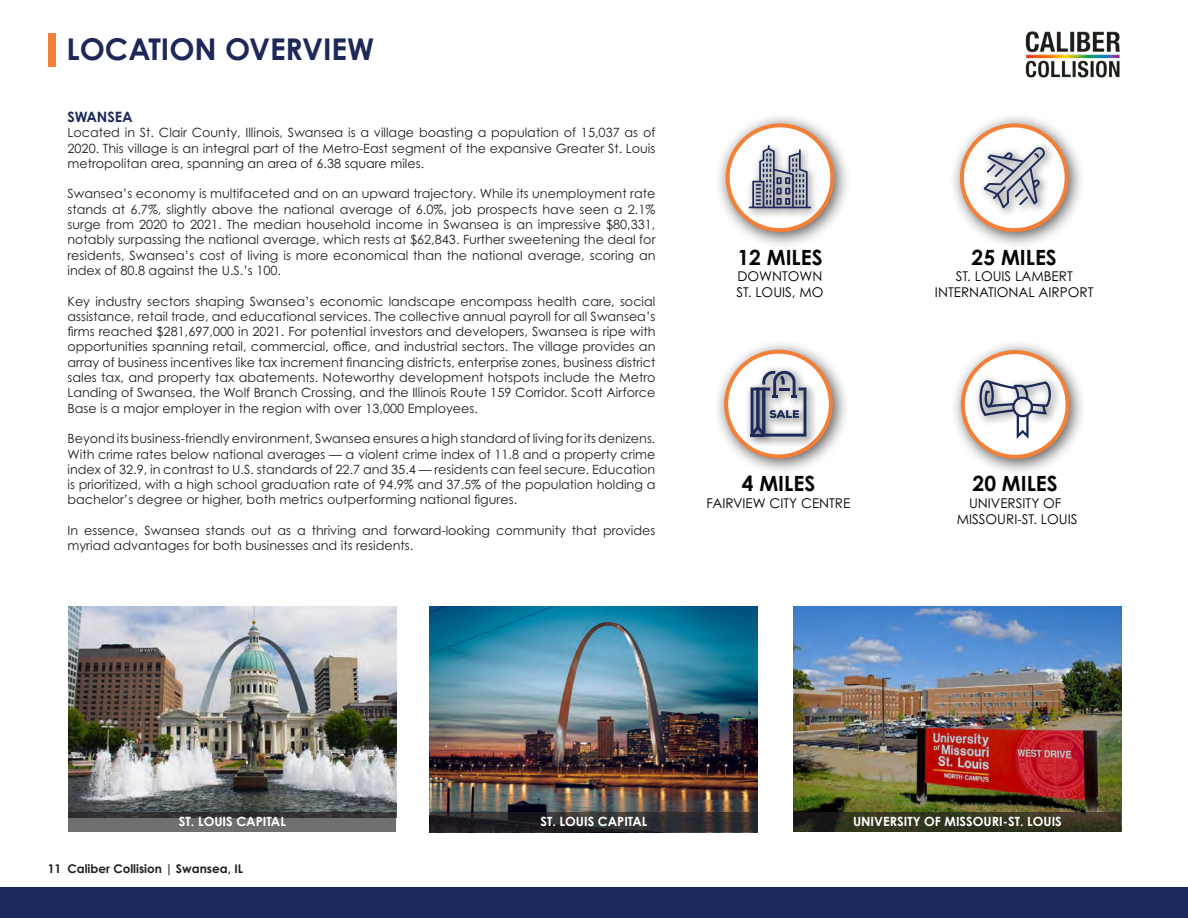
<style>
.page{position:relative;width:1188px;height:918px;background:#fff}
.page>*{position:absolute;margin:0;border:0;box-sizing:border-box;transform-origin:0 0}
.t1{font:700 30px "Century Gothic Pro";color:#1d2859}
.t2{font:700 21px "Century Gothic Pro";color:#040503}
.t3{font:700 14.25px "Century Gothic Pro";color:#1d2859}
.t4{font:13.5px/16.2px "Century Gothic Pro";color:#040503;text-align:center}
.t5{font:12.75px/15.3px "Century Gothic Pro";color:#231f20;text-align:justify}
.t6{font:700 12.75px "Century Gothic Pro";color:#fff}
.t7{font:700 12px "Century Gothic Pro";color:#231f20}
</style>
<div class="page">
<img style="left:1025px;top:31px;width:95px;height:47px">
<img style="left:793px;top:606px;width:328px;height:207px">
<svg style="left:793px;top:813px;width:328px;height:19px;fill:#31341e"></svg>
<img style="left:68px;top:606px;width:328px;height:207px">
<svg style="left:68px;top:813px;width:328px;height:19px;fill:#706e6e"></svg>
<img style="left:430px;top:607px;width:328px;height:206px">
<svg style="left:430px;top:813px;width:328px;height:19px"></svg>
<div style="left:715px;top:112px;width:136px;height:137px;background:#231f20;opacity:.75"></div>
<svg style="left:728px;top:125px;width:104px;height:105px"></svg>
<div style="left:726px;top:123px;width:108px;height:109px;border:4px solid #f47f37;border-radius:50%"></div>
<div style="left:949px;top:113px;width:137px;height:136px;background:#231f20;opacity:.75"></div>
<svg style="left:962px;top:125px;width:105px;height:105px"></svg>
<div style="left:960px;top:123px;width:109px;height:109px;border:4px solid #f47f37;border-radius:50%"></div>
<div style="left:713px;top:339px;width:137px;height:136px;background:#231f20;opacity:.75"></div>
<svg style="left:726px;top:352px;width:105px;height:104px"></svg>
<div style="left:724px;top:350px;width:109px;height:108px;border:4px solid #f47f37;border-radius:50%"></div>
<div style="left:950px;top:339px;width:137px;height:137px;background:#231f20;opacity:.75"></div>
<svg style="left:963px;top:352px;width:105px;height:105px"></svg>
<div style="left:961px;top:350px;width:109px;height:109px;border:4px solid #f47f37;border-radius:50%"></div>
<div style="left:974px;top:375px;width:87px;height:51px;background:#231f20;opacity:.75"></div>
<svg style="left:978px;top:379px;width:74px;height:63px"></svg>
<div style="left:744px;top:140px;width:77px;height:79px;background:#231f20;opacity:.75"></div>
<svg style="left:749px;top:145px;width:62px;height:63px"></svg>
<div style="left:979px;top:142px;width:76px;height:76px;background:#231f20;opacity:.75"></div>
<svg style="left:984px;top:147px;width:61px;height:61px"></svg>
<div style="left:745px;top:365px;width:72px;height:82px;background:#231f20;opacity:.75"></div>
<svg style="left:751px;top:371px;width:55px;height:66px"></svg>
<div style="left:48px;top:33px;width:7px;height:34px;background:#f47f37"></div>
<div style="left:0;top:887px;width:1188px;height:31px;background:#1d2859"></div>
<h1 class="t1" style="left:67px;top:31px;width:309px">LOCATION OVERVIEW</h1>
<p class="t3" style="left:68px;top:108px;width:67px">SWANSEA</p>
<p class="t5" style="left:68px;top:125px;width:589px">Located in St. Clair County, Illinois, Swansea is a village boasting a population of 15,037 as of 2020. This village is an integral part of the Metro-East segment of the expansive Greater St. Louis metropolitan area, spanning an area of 6.38 square miles.</p>
<p class="t5" style="left:68px;top:186px;width:590px">Swansea’s economy is multifaceted and on an upward trajectory. While its unemployment rate stands at 6.7%, slightly above the national average of 6.0%, job prospects have seen a 2.1% surge from 2020 to 2021. The median household income in Swansea is an impressive $80,331, notably surpassing the national average, which rests at $62,843. Further sweetening the deal for residents, Swansea’s cost of living is more economical than the national average, scoring an index of 80.8 against the U.S.’s 100.</p>
<p class="t5" style="left:68px;top:293px;width:589px">Key industry sectors shaping Swansea’s economic landscape encompass health care, social assistance, retail trade, and educational services. The collective annual payroll for all Swansea’s firms reached $281,697,000 in 2021. For potential investors and developers, Swansea is ripe with opportunities spanning retail, commercial, office, and industrial sectors. The village provides an array of business incentives like tax increment financing districts, enterprise zones, business district sales tax, and property tax abatements. Noteworthy development hotspots include the Metro Landing of Swansea, the Wolf Branch Crossing, and the Illinois Route 159 Corridor. Scott Airforce Base is a major employer in the region with over 13,000 Employees.</p>
<p class="t5" style="left:68px;top:431px;width:589px">Beyond its business-friendly environment, Swansea ensures a high standard of living for its denizens.<br>With crime rates below national averages — a violent crime index of 11.8 and a property crime index of 32.9, in contrast to U.S. standards of 22.7 and 35.4 — residents can feel secure. Education is prioritized, with a high school graduation rate of 94.9% and 37.5% of the population holding a bachelor’s degree or higher, both metrics outperforming national figures.</p>
<p class="t5" style="left:68px;top:523px;width:589px">In essence, Swansea stands out as a thriving and forward-looking community that provides myriad advantages for both businesses and its residents.</p>
<h2 class="t2" style="left:737px;top:244px;width:87px">12 MILES</h2>
<p class="t4" style="left:736px;top:268px;width:89px;text-align:left">DOWNTOWN<br>ST. LOUIS, MO</p>
<h2 class="t2" style="left:742px;top:471px;width:75px">4 MILES</h2>
<p class="t4" style="left:707px;top:494px;width:145px">FAIRVIEW CITY CENTRE</p>
<h2 class="t2" style="left:972px;top:244px;width:87px">25 MILES</h2>
<p class="t4" style="left:935px;top:268px;width:160px">ST. LOUIS LAMBERT<br>INTERNATIONAL AIRPORT</p>
<h2 class="t2" style="left:973px;top:471px;width:87px">20 MILES</h2>
<p class="t4" style="left:957px;top:494px;width:122px">UNIVERSITY OF<br>MISSOURI-ST. LOUIS</p>
<p class="t6" style="left:179px;top:813px;width:109px">ST. LOUIS CAPITAL</p>
<p class="t6" style="left:540px;top:813px;width:109px">ST. LOUIS CAPITAL</p>
<p class="t6" style="left:853px;top:813px;width:210px">UNIVERSITY OF MISSOURI-ST. LOUIS</p>
<p class="t7" style="left:48px;top:861px;width:197px">11 Caliber Collision | Swansea, IL</p>
</div>
